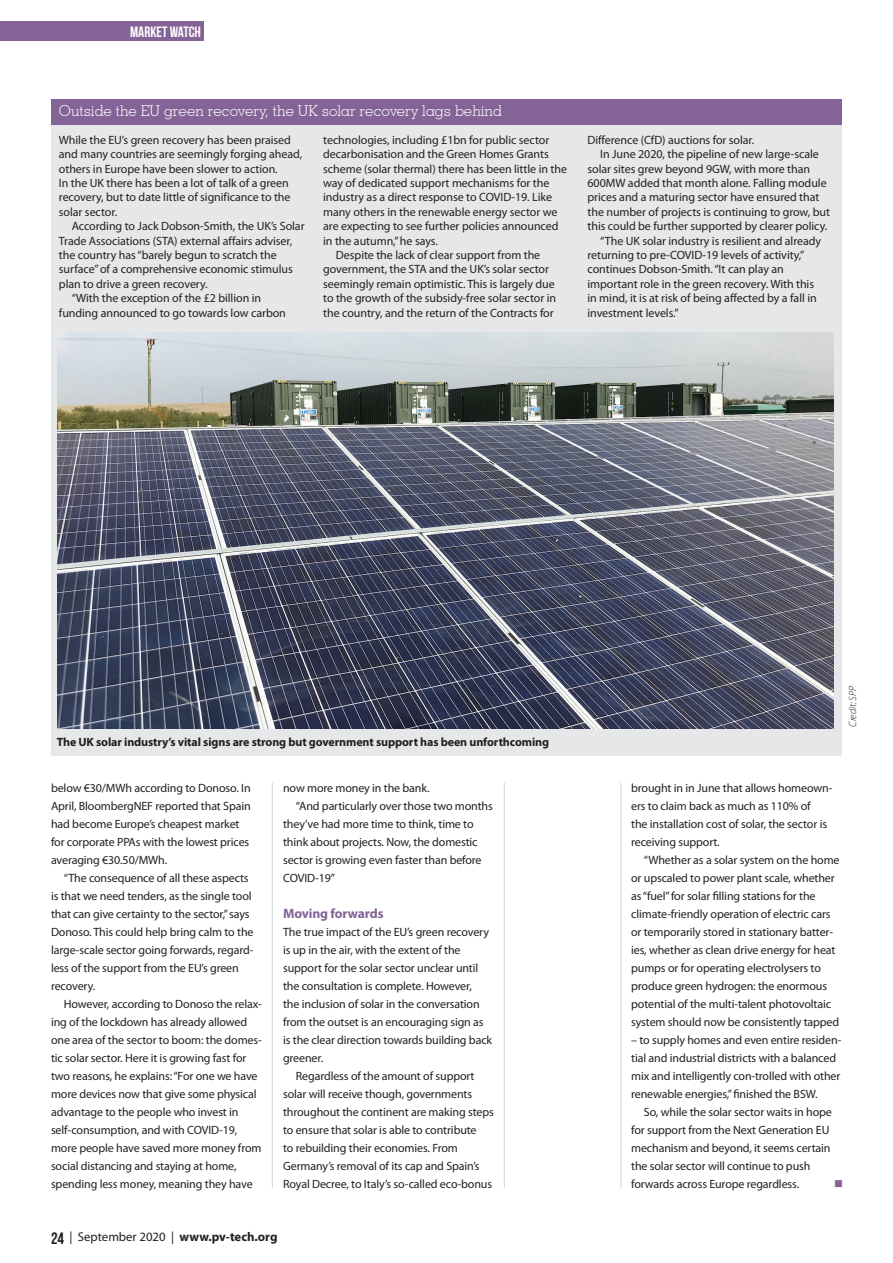
<style>
.page{position:relative;width:893px;height:1263px;background:#fff}
.page>*{position:absolute;margin:0;border:0;box-sizing:border-box;transform-origin:0 0}
.Box_heading{font:300 15px "Geometric Slab 703 BT";color:#fff}
.t1{font:15px "Bebas Neue";color:#fff}
.Subhead{font:700 13.5px "Myriad Pro";letter-spacing:-.01em;color:#846397}
.t2{font:12.75px "Myriad Pro";color:#231f20}
.Body_indent{font:12px/18px "Myriad Pro";letter-spacing:-.01em;color:#231f20}
.Box_body_indent{font:12px/14.4px "Myriad Pro";letter-spacing:-.005em;color:#231f20}
.Body_no_indent{font:12px/18px "Myriad Pro";letter-spacing:-.01em;color:#231f20}
.Box_body{font:12px/14.4px "Myriad Pro";letter-spacing:-.005em;color:#231f20}
.t3{font:700 12px "Myriad Pro";letter-spacing:-.01em;color:#231f20}
.t4{font:12px "Wingdings";color:#846397}
.Credit{font:italic 300 10.5px "Myriad Pro";letter-spacing:-.015em;color:#231f20}
.s1{font-family:"Bebas Neue";font-size:16.5px}
.s2{font-weight:700}
</style>
<div class="page">
<div style="left:0;top:21px;width:204px;height:20px;background:#846397"></div>
<hr style="left:272px;top:783px;width:1px;height:405px;background:#d1d2d4">
<hr style="left:504px;top:783px;width:1px;height:405px;background:#d1d2d4">
<hr style="left:621px;top:783px;width:1px;height:405px;background:#d1d2d4">
<div style="left:51px;top:117px;width:791px;height:639px;background:#e6e7e9"></div>
<div style="left:51px;top:99px;width:791px;height:25px;background:#846397"></div>
<img style="left:57px;top:332px;width:777px;height:397px">
<p class="t1" style="left:130px;top:23px;width:72px">MARKET WATCH</p>
<p class="Box_heading" style="left:59px;top:101px;width:445px">Outside the EU green recovery, the UK solar recovery lags behind</p>
<p class="Box_body" style="left:59px;top:132px;width:245px">While the EU’s green recovery has been praised and many countries are seemingly forging ahead, others in Europe have been slower to action.<br>In the UK there has been a lot of talk of a green recovery, but to date little of significance to the solar sector.</p>
<p class="Box_body_indent" style="left:59px;top:219px;width:247px;text-indent:13px">According to Jack Dobson-Smith, the UK’s Solar Trade Associations (STA) external affairs adviser, the country has “barely begun to scratch the surface” of a comprehensive economic stimulus plan to drive a green recovery.</p>
<p class="Box_body_indent" style="left:59px;top:291px;width:229px;text-indent:13px">“With the exception of the £2 billion in funding announced to go towards low carbon</p>
<p class="Box_body_indent" style="left:323px;top:132px;width:245px">technologies, including £1bn for public sector decarbonisation and the Green Homes Grants scheme (solar thermal) there has been little in the way of dedicated support mechanisms for the industry as a direct response to COVID-19. Like many others in the renewable energy sector we are expecting to see further policies announced in the autumn,” he says.</p>
<p class="Box_body_indent" style="left:323px;top:248px;width:234px;text-align:center">Despite the lack of clear support from the government, the STA and the UK’s solar sector seemingly remain optimistic. This is largely due to the growth of the subsidy-free solar sector in the country, and the return of the Contracts for</p>
<p class="Box_body_indent" style="left:587px;top:132px;width:168px">Difference (CfD) auctions for solar.</p>
<p class="Box_body_indent" style="left:587px;top:147px;width:244px;text-indent:13px">In June 2020, the pipeline of new large-scale solar sites grew beyond 9GW, with more than 600MW added that month alone. Falling module prices and a maturing sector have ensured that the number of projects is continuing to grow, but this could be further supported by clearer policy.</p>
<p class="Box_body_indent" style="left:587px;top:233px;width:235px;text-indent:13px">“The UK solar industry is resilient and already returning to pre-COVID-19 levels of activity,” continues Dobson-Smith. “It can play an important role in the green recovery. With this in mind, it is at risk of being affected by a fall in investment levels.”</p>
<p class="t3" style="left:57px;top:734px;width:494px">The UK solar industry’s vital signs are strong but government support has been unforthcoming</p>
<p class="Body_indent" style="left:51px;top:779px;width:201px">below €30/MWh according to Donoso. In April, BloombergNEF reported that Spain had become Europe’s cheapest market for corporate PPAs with the lowest prices averaging €30.50/MWh.</p>
<p class="Body_indent" style="left:51px;top:869px;width:204px;text-indent:13px">“The consequence of all these aspects is that we need tenders, as the single tool that can give certainty to the sector,” says Donoso. This could help bring calm to the large-scale sector going forwards, regard&shy;less of the support from the EU’s green recovery.</p>
<p class="Body_indent" style="left:51px;top:995px;width:212px;text-indent:13px">However, according to Donoso the relax&shy;ing of the lockdown has already allowed one area of the sector to boom: the domes&shy;tic solar sector. Here it is growing fast for two reasons, he explains: “For one we have more devices now that give some physical advantage to the people who invest in self-consumption, and with COVID-19, more people have saved more money from social distancing and staying at home, spending less money, meaning they have</p>
<p class="Body_indent" style="left:283px;top:779px;width:148px">now more money in the bank.</p>
<p class="Body_indent" style="left:283px;top:797px;width:211px;text-indent:13px">“And particularly over those two months they’ve had more time to think, time to think about projects. Now, the domestic sector is growing even faster than before COVID-19”</p>
<p class="Subhead" style="left:283px;top:905px;width:102px">Moving forwards</p>
<p class="Body_no_indent" style="left:283px;top:923px;width:211px">The true impact of the EU’s green recovery is up in the air, with the extent of the support for the solar sector unclear until the consultation is complete. However,<br>the inclusion of solar in the conversation from the outset is an encouraging sign as is the clear direction towards building back greener.</p>
<p class="Body_indent" style="left:283px;top:1067px;width:212px;text-indent:13px">Regardless of the amount of support solar will receive though, governments throughout the continent are making steps to ensure that solar is able to contribute<br>to rebuilding their economies. From Germany’s removal of its cap and Spain’s Royal Decree, to Italy’s so-called eco-bonus</p>
<p class="t2" style="left:51px;top:1229px;width:228px"><span class="s1">24</span> | September 2020 | <span class="s2">www.pv-tech.org</span></p>
<p class="Credit" style="left:847px;top:727px;width:42px;rotate:-90deg">Credit: SPP</p>
<p class="Body_indent" style="left:631px;top:779px;width:203px">brought in in June that allows homeown&shy;ers to claim back as much as 110% of<br>the installation cost of solar, the sector is receiving support.</p>
<p class="Body_indent" style="left:631px;top:851px;width:210px;text-indent:13px">“Whether as a solar system on the home or upscaled to power plant scale, whether as “fuel” for solar filling stations for the climate-friendly operation of electric cars or temporarily stored in stationary batter&shy;ies, whether as clean drive energy for heat pumps or for operating electrolysers to produce green hydrogen: the enormous potential of the multi-talent photovoltaic system should now be consistently tapped</p>
<p class="Body_indent" style="left:631px;top:1031px;width:212px">– to supply homes and even entire residen&shy;tial and industrial districts with a balanced mix and intelligently con-trolled with other renewable energies,” finished the BSW.</p>
<p class="Body_indent" style="left:631px;top:1103px;width:202px;text-indent:13px">So, while the solar sector waits in hope for support from the Next Generation EU mechanism and beyond, it seems certain the solar sector will continue to push forwards across Europe regardless.</p>
<p class="t4" style="left:834px;top:1177px;width:10px">■</p>
</div>
